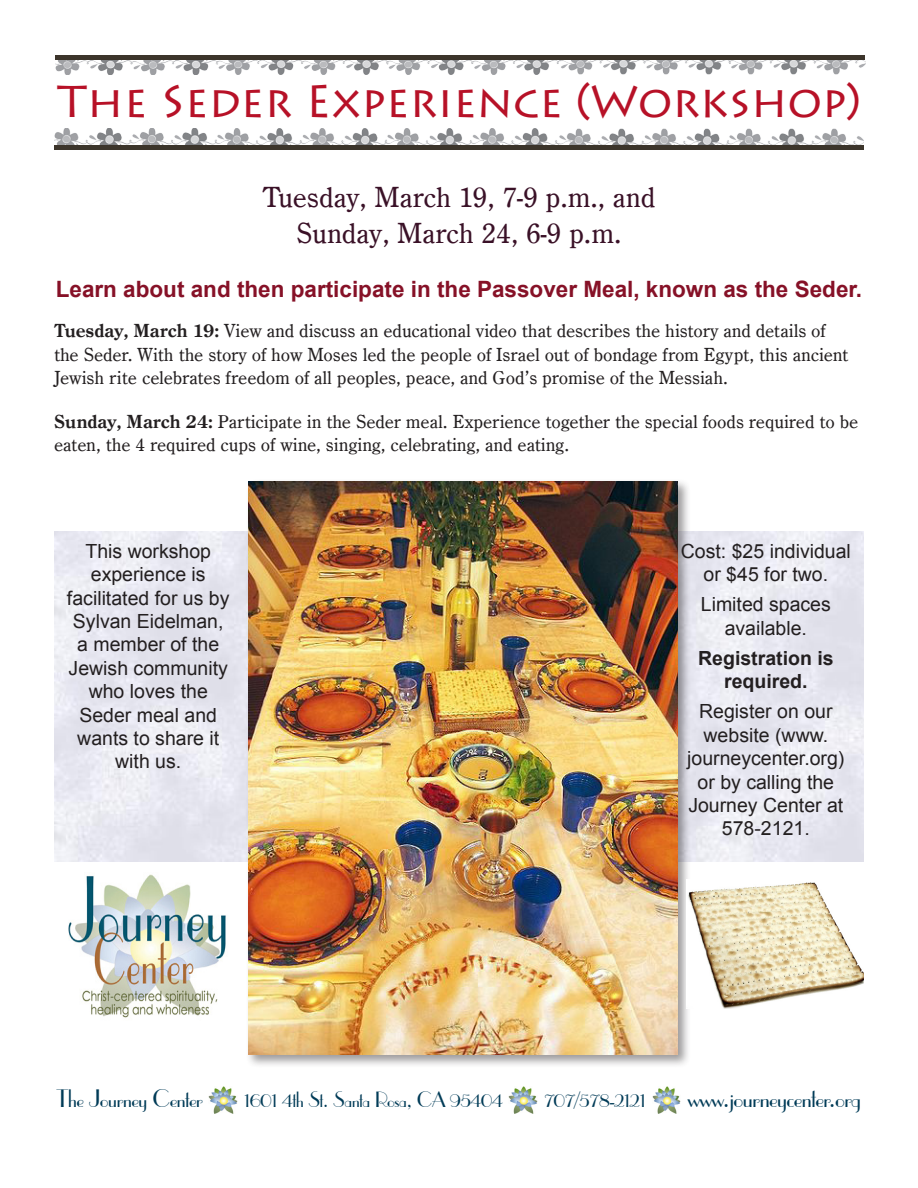
<style>
.page{position:relative;width:918px;height:1188px;background:#fff}
.page>*{position:absolute;margin:0;border:0;box-sizing:border-box;transform-origin:0 0}
.t1{font:45px "Lithos Pro";color:#b71127}
.t2{font:30px "Century Old Style";letter-spacing:-.005em;color:#3a1127}
.t3{font:27px "Parisian BT";letter-spacing:-.03em;color:#003b57}
.t4{font:24px "Parisian BT";letter-spacing:-.03em;color:#003b57}
.t5{font:700 22.5px "Arial";color:#861127}
.t6{font:21px "Parisian BT";letter-spacing:-.03em;color:#003b57}
.t7{font:19.5px/23.4px "Century Old Style";color:#231f20}
.t8{font:19.5px/23.4px "Arial";color:#231f20;text-align:center}
.t9{font:700 19.5px/23.4px "Arial";color:#231f20;text-align:center}
.s1{font-weight:700}
</style>
<div class="page">
<img style="left:54px;top:129px;width:810px;height:17px">
<hr style="left:54px;top:146px;width:810px;height:4px;background:#3a3329">
<img style="left:56px;top:59px;width:810px;height:16px">
<hr style="left:56px;top:55px;width:810px;height:4px;background:#3a3329">
<img style="left:209px;top:1087px;width:28px;height:27px">
<img style="left:509px;top:1087px;width:28px;height:27px">
<img style="left:652px;top:1087px;width:28px;height:27px">
<div style="left:246px;top:479px;width:445px;height:589px;background:#231f20;opacity:.45"></div>
<img style="left:249px;top:482px;width:428px;height:572px">
<img style="left:68px;top:874px;width:158px;height:144px">
<img style="left:687px;top:879px;width:177px;height:130px">
<p class="t1" style="left:58px;top:75px;width:804px">The Seder Experience (Workshop)</p>
<p class="t2" style="left:263px;top:180px;width:394px">Tuesday, March 19, 7-9 p.m., and</p>
<p class="t2" style="left:296px;top:216px;width:327px">Sunday, March 24, 6-9 p.m.</p>
<p class="t5" style="left:56px;top:274px;width:808px">Learn about and then participate in the Passover Meal, known as the Seder.</p>
<p class="t7" style="left:54px;top:320px;width:796px"><span class="s1">Tuesday, March 19:</span> View and discuss an educational video that describes the history and details of the Seder. With the story of how Moses led the people of Israel out of bondage from Egypt, this ancient<br>Jewish rite celebrates freedom of all peoples, peace, and God’s promise of the Messiah.</p>
<p class="t7" style="left:54px;top:410px;width:806px"><span class="s1">Sunday, March 24:</span> Participate in the Seder meal. Experience together the special foods required to be eaten, the 4 required cups of wine, singing, celebrating, and eating.</p>
<p class="t8" style="left:67px;top:539px;width:164px">This workshop experience is facilitated for us by<br>Sylvan Eidelman, a member of the<br>Jewish community who loves the<br>Seder meal and wants to share it with us.</p>
<p class="t8" style="left:681px;top:539px;width:172px">Cost: $25 individual or $45 for two.</p>
<p class="t8" style="left:701px;top:593px;width:132px">Limited spaces available.</p>
<p class="t9" style="left:698px;top:647px;width:137px">Registration is required.</p>
<p class="t8" style="left:687px;top:700px;width:159px">Register on our website (www. journeycenter.org) or by calling the<br>Journey Center at<br>578-2121.</p>
<p class="t4" style="left:57px;top:1084px;width:148px">The Journey Center</p>
<p class="t6" style="left:244px;top:1087px;width:260px">1601 4th St. Santa Rosa, CA 95404</p>
<p class="t6" style="left:544px;top:1087px;width:103px">707/578-2121</p>
<p class="t3" style="left:688px;top:1081px;width:175px">www.journeycenter.org</p>
</div>
